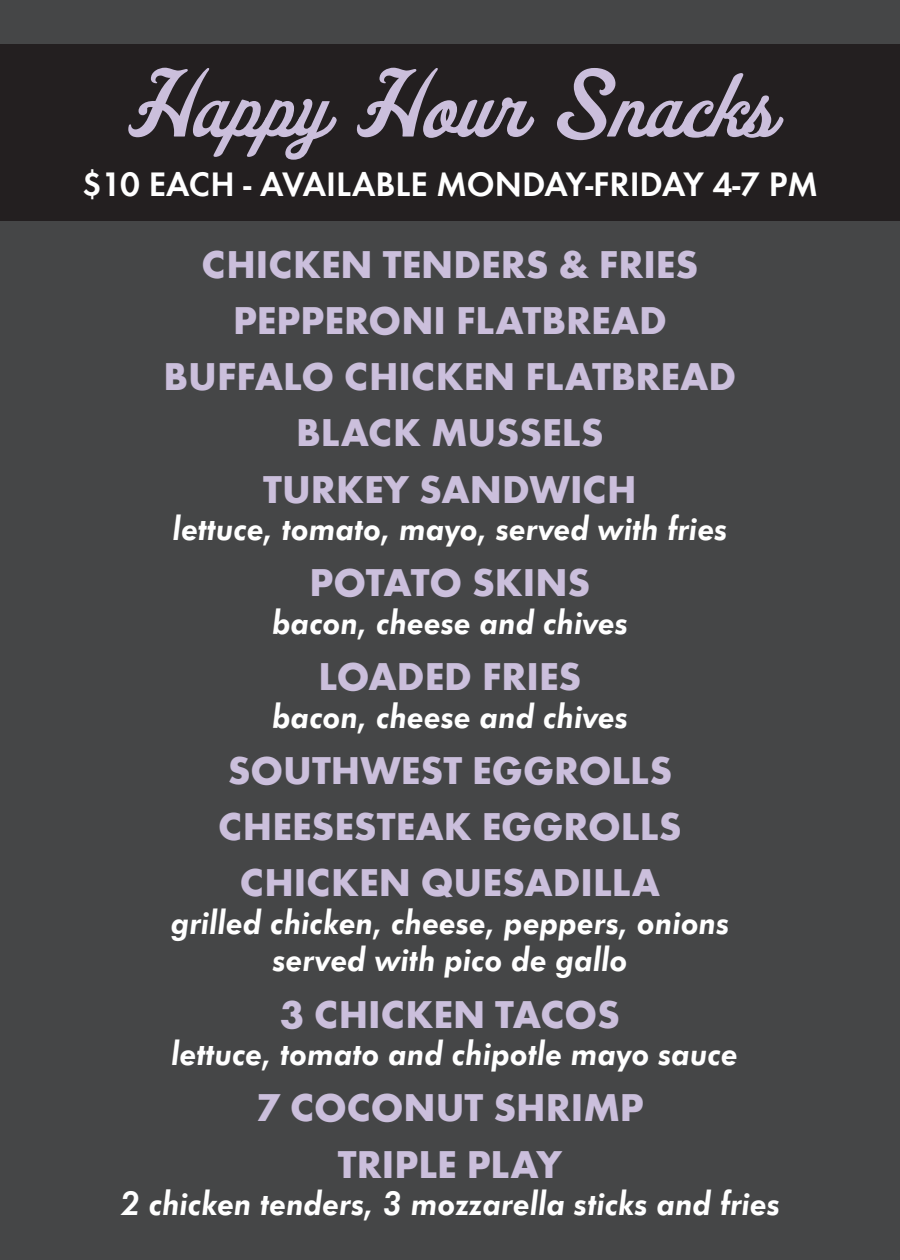
<style>
.page{position:relative;width:900px;height:1260px;background:#454647}
.page>*{position:absolute;margin:0;border:0;box-sizing:border-box;transform-origin:0 0}
.t1{font:90px "Fenway Park JF";color:#cbbfdc}
.t2{font:700 40px "Futura T";color:#cbbfdc}
.t3{font:italic 600 35px/37.5px "Futura T";color:#fff;text-align:center}
.t4{font:600 35px "Futura T";color:#fff}
</style>
<div class="page">
<div style="left:0;top:44px;width:900px;height:177px;background:#231f20"></div>
<p class="t1" style="left:127px;top:53px;width:649px">Happy Hour Snacks</p>
<p class="t4" style="left:82px;top:164px;width:737px">$10 EACH - AVAILABLE MONDAY-FRIDAY 4-7 PM</p>
<p class="t2" style="left:202px;top:241px;width:498px">CHICKEN TENDERS &amp; FRIES</p>
<p class="t2" style="left:233px;top:297px;width:435px">PEPPERONI FLATBREAD</p>
<p class="t2" style="left:164px;top:353px;width:574px">BUFFALO CHICKEN FLATBREAD</p>
<p class="t2" style="left:296px;top:409px;width:309px">BLACK MUSSELS</p>
<p class="t2" style="left:263px;top:466px;width:375px">TURKEY SANDWICH</p>
<p class="t3" style="left:173px;top:509px;width:556px">lettuce, tomato, mayo, served with fries</p>
<p class="t2" style="left:310px;top:559px;width:282px">POTATO SKINS</p>
<p class="t3" style="left:272px;top:603px;width:357px">bacon, cheese and chives</p>
<p class="t2" style="left:319px;top:653px;width:265px">LOADED FRIES</p>
<p class="t3" style="left:272px;top:697px;width:357px">bacon, cheese and chives</p>
<p class="t2" style="left:228px;top:747px;width:446px">SOUTHWEST EGGROLLS</p>
<p class="t2" style="left:218px;top:803px;width:465px">CHEESESTEAK EGGROLLS</p>
<p class="t2" style="left:240px;top:859px;width:422px">CHICKEN QUESADILLA</p>
<p class="t3" style="left:171px;top:903px;width:560px">grilled chicken, cheese, peppers, onions served with pico de gallo</p>
<p class="t2" style="left:280px;top:991px;width:341px">3 CHICKEN TACOS</p>
<p class="t3" style="left:171px;top:1034px;width:568px">lettuce, tomato and chipotle mayo sauce</p>
<p class="t2" style="left:256px;top:1084px;width:389px">7 COCONUT SHRIMP</p>
<p class="t2" style="left:338px;top:1141px;width:226px">TRIPLE PLAY</p>
<p class="t3" style="left:120px;top:1184px;width:661px">2 chicken tenders, 3 mozzarella sticks and fries</p>
</div>
